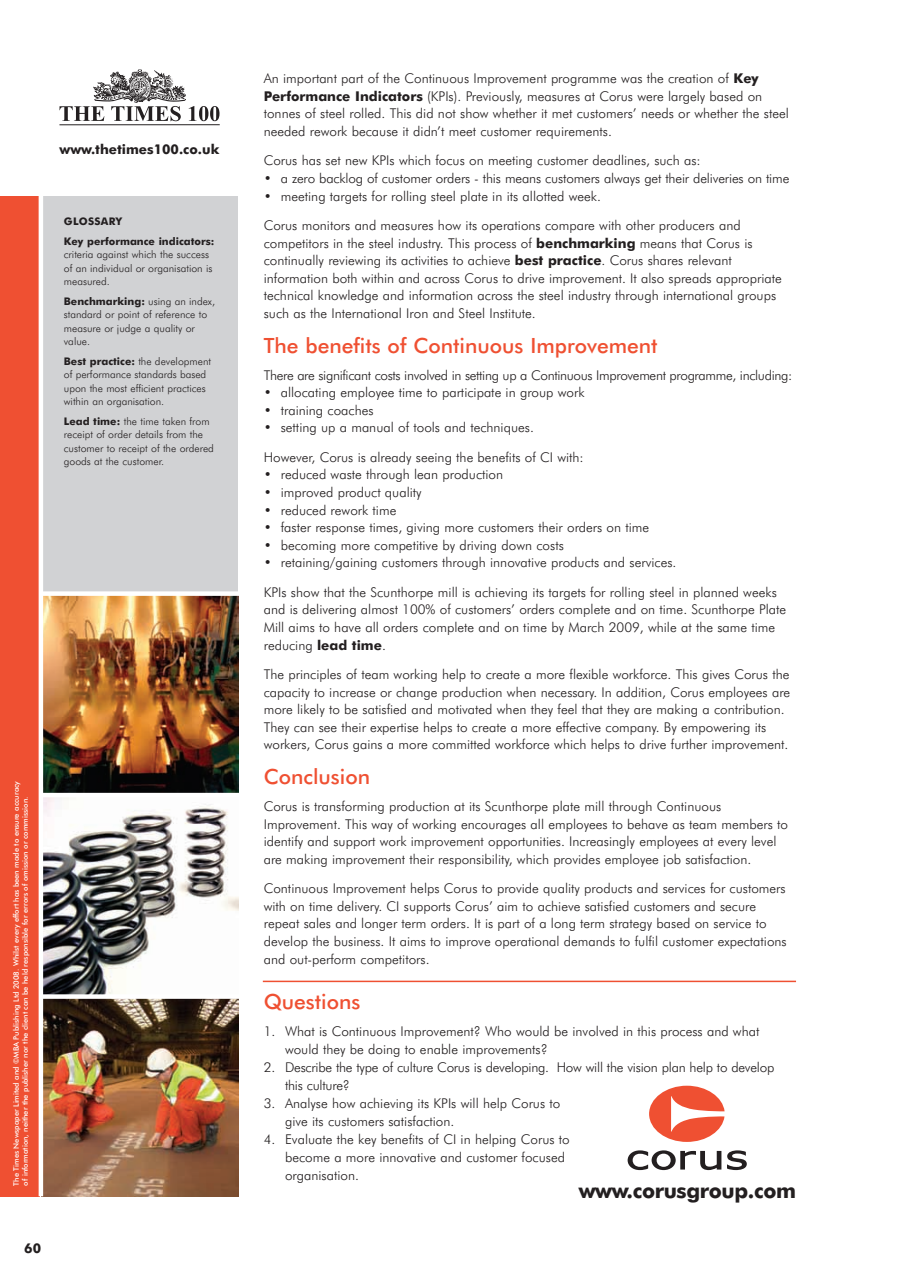
<style>
.page{position:relative;width:909px;height:1282px;background:#fff}
.page>*{position:absolute;margin:0;border:0;box-sizing:border-box;transform-origin:0 0}
.t1{font:500 21px "Futura BT";color:#ef5032}
.t2{font:700 21px "Futura BT";letter-spacing:-.02em;color:#231f20}
.t3{font:300 13.5px/17.5px "Futura BT";color:#231f20}
.t4{font:300 13.5px/18px "Futura BT";letter-spacing:-.02em;color:#231f20}
.t5{font:300 13.5px "Futura BT";letter-spacing:-.025em;color:#231f20}
.t6{font:700 13.5px "Futura BT";color:#231f20}
.t7{font:300 10.5px/13.5px "Futura BT";color:#231f20}
.t8{font:700 10.5px/19.5px "Futura BT";color:#231f20}
.t9{font:500 7.5px/9px "Futura BT";color:#fff}
.s1{font-weight:700}
</style>
<div class="page">
<div style="left:0;top:196px;width:40px;height:999px;background:#ef5032"></div>
<div style="left:41px;top:196px;width:197px;height:664px;background:#d1d2d4"></div>
<img style="left:43px;top:998px;width:195px;height:197px">
<svg style="left:43px;top:797px;width:195px;height:197px"></svg>
<img style="left:43px;top:595px;width:195px;height:197px">
<svg style="left:43px;top:591px;width:195px;height:4px"></svg>
<hr style="left:263px;top:980px;width:532px;height:1px;background:#ef5032">
<svg style="left:627px;top:1150px;width:119px;height:19px"></svg>
<svg style="left:649px;top:1085px;width:75px;height:56px"></svg>
<hr style="left:59px;top:124px;width:161px;height:1px;background:#231f20">
<svg style="left:59px;top:70px;width:160px;height:51px"></svg>
<div style="left:41px;top:792px;width:203px;height:5px;background:#fff"></div>
<hr style="left:39px;top:196px;width:4px;height:999px;background:#fff">
<p class="t6" style="left:59px;top:144px;width:161px">www.thetimes100.co.uk</p>
<p class="t8" style="left:64px;top:212px;width:152px">GLOSSARY<br>Key performance indicators:</p>
<p class="t7" style="left:64px;top:248px;width:150px">criteria against which the success of an individual or organisation is measured.</p>
<p class="t7" style="left:64px;top:295px;width:153px"><span class="s1">Benchmarking:</span> using an index, standard or point of reference to measure or judge a quality or value.</p>
<p class="t7" style="left:64px;top:355px;width:149px"><span class="s1">Best practice:</span> the development of performance standards based upon the most efficient practices within an organisation.</p>
<p class="t7" style="left:64px;top:415px;width:151px"><span class="s1">Lead time:</span> the time taken from receipt of order details from the customer to receipt of the ordered goods at the customer.</p>
<p class="t9" style="left:12px;top:1185px;width:406px;rotate:-90deg">The Times Newspaper Limited and ©MBA Publishing Ltd 2008. Whilst every effort has been made to ensure accuracy of information, neither the publisher nor the client can be held responsible for errors of omission or commission.</p>
<p class="t6" style="left:24px;top:1242px;width:18px">60</p>
<p class="t3" style="left:263px;top:70px;width:526px">An important part of the Continuous Improvement programme was the creation of <span class="s1">Key Performance Indicators</span> (KPIs). Previously, measures at Corus were largely based on tonnes of steel rolled. This did not show whether it met customers’ needs or whether the steel needed rework because it didn’t meet customer requirements.</p>
<p class="t3" style="left:263px;top:153px;width:438px">Corus has set new KPIs which focus on meeting customer deadlines, such as:</p>
<p class="t3" style="left:263px;top:170px;width:527px">• a zero backlog of customer orders - this means customers always get their deliveries on time</p>
<p class="t3" style="left:263px;top:182px;width:478px;line-height:29.5px">• meeting targets for rolling steel plate in its allotted week.<br>Corus monitors and measures how its operations compare with other producers and</p>
<p class="t3" style="left:263px;top:235px;width:519px">competitors in the steel industry. This process of <span class="s1">benchmarking</span> means that Corus is continually reviewing its activities to achieve <span class="s1">best practice</span>. Corus shares relevant information both within and across Corus to drive improvement. It also spreads appropriate technical knowledge and information across the steel industry through international groups such as the International Iron and Steel Institute.</p>
<h1 class="t1" style="left:263px;top:336px;width:395px">The benefits of Continuous Improvement</h1>
<p class="t5" style="left:263px;top:369px;width:530px">There are significant costs involved in setting up a Continuous Improvement programme, including:</p>
<p class="t3" style="left:263px;top:384px;width:322px">• allocating employee time to participate in group work</p>
<p class="t3" style="left:263px;top:402px;width:111px">• training coaches</p>
<p class="t3" style="left:263px;top:413px;width:321px;line-height:29.5px">• setting up a manual of tools and techniques.<br>However, Corus is already seeing the benefits of CI with:</p>
<p class="t3" style="left:263px;top:466px;width:241px">• reduced waste through lean production</p>
<p class="t3" style="left:263px;top:484px;width:159px">• improved product quality</p>
<p class="t3" style="left:263px;top:502px;width:134px">• reduced rework time</p>
<p class="t3" style="left:263px;top:519px;width:387px">• faster response times, giving more customers their orders on time</p>
<p class="t3" style="left:263px;top:537px;width:301px">• becoming more competitive by driving down costs</p>
<p class="t3" style="left:263px;top:548px;width:514px;line-height:29.5px">• retaining/gaining customers through innovative products and services.<br>KPIs show that the Scunthorpe mill is achieving its targets for rolling steel in planned weeks</p>
<p class="t3" style="left:263px;top:601px;width:524px">and is delivering almost 100% of customers’ orders complete and on time. Scunthorpe Plate<br>Mill aims to have all orders complete and on time by March 2009, while at the same time reducing <span class="s1">lead time</span>.</p>
<p class="t3" style="left:263px;top:666px;width:528px">The principles of team working help to create a more flexible workforce. This gives Corus the capacity to increase or change production when necessary. In addition, Corus employees are more likely to be satisfied and motivated when they feel that they are making a contribution.<br>They can see their expertise helps to create a more effective company. By empowering its workers, Corus gains a more committed workforce which helps to drive further improvement.</p>
<h1 class="t1" style="left:263px;top:768px;width:108px">Conclusion</h1>
<p class="t3" style="left:263px;top:798px;width:525px">Corus is transforming production at its Scunthorpe plate mill through Continuous Improvement. This way of working encourages all employees to behave as team members to identify and support work improvement opportunities. Increasingly employees at every level are making improvement their responsibility, which provides employee job satisfaction.</p>
<p class="t3" style="left:263px;top:880px;width:524px">Continuous Improvement helps Corus to provide quality products and services for customers with on time delivery. CI supports Corus’ aim to achieve satisfied customers and secure repeat sales and longer term orders. It is part of a long term strategy based on service to develop the business. It aims to improve operational demands to fulfil customer expectations and out-perform competitors.</p>
<h1 class="t1" style="left:263px;top:991px;width:98px">Questions</h1>
<p class="t3" style="left:285px;top:1022px;width:475px;line-height:18px;text-indent:-21px">1. What is Continuous Improvement? Who would be involved in this process and what would they be doing to enable improvements?</p>
<p class="t4" style="left:285px;top:1058px;width:490px;text-indent:-21px">2. Describe the type of culture Corus is developing. How will the vision plan help to develop this culture?</p>
<p class="t3" style="left:285px;top:1094px;width:277px;line-height:18px;text-indent:-21px">3. Analyse how achieving its KPIs will help Corus to give its customers satisfaction.</p>
<p class="t3" style="left:285px;top:1130px;width:286px;line-height:18px;text-indent:-21px">4. Evaluate the key benefits of CI in helping Corus to become a more innovative and customer focused organisation.</p>
<h1 class="t2" style="left:578px;top:1181px;width:219px">www.corusgroup.com</h1>
</div>
